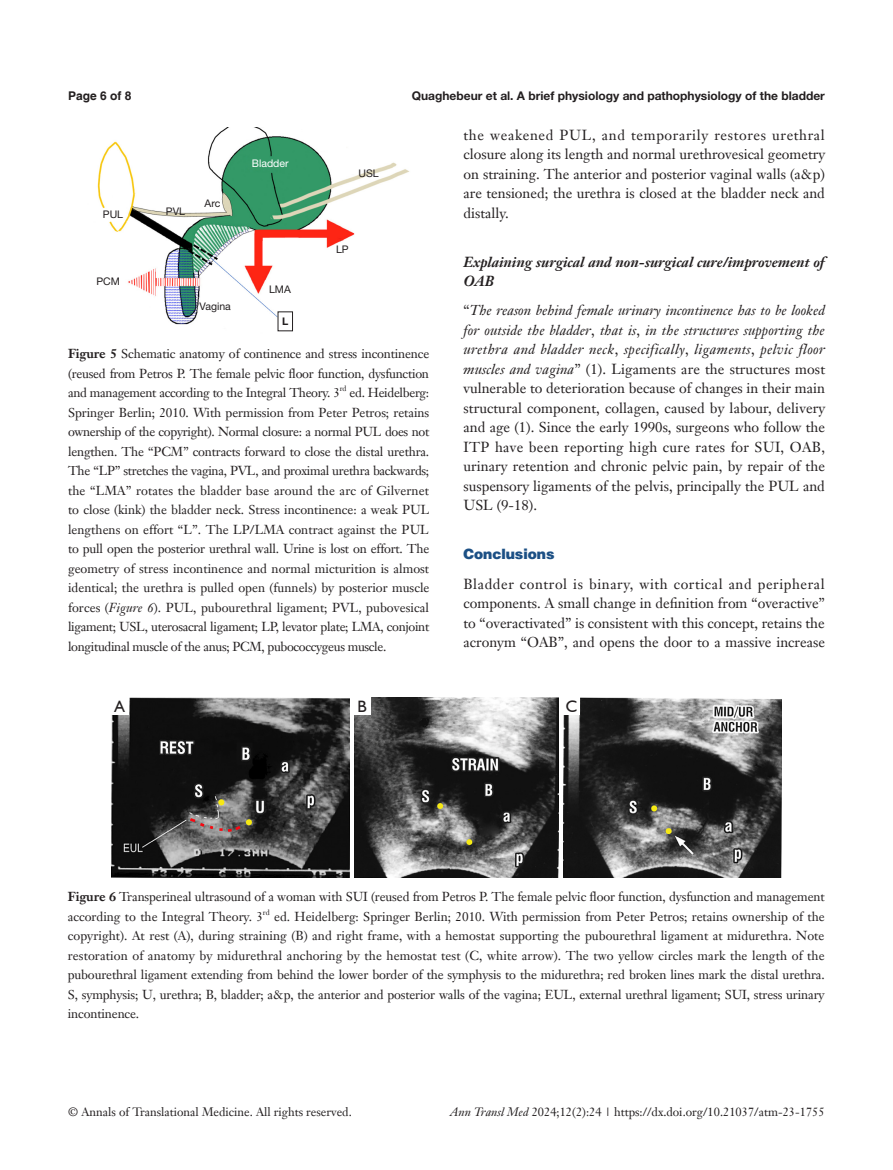
<style>
.page{position:relative;width:893px;height:1170px;background:#fff}
.page>*{position:absolute;margin:0;border:0;box-sizing:border-box;transform-origin:0 0}
.t1{font:16.5px "Humanist 521 BT";color:#231f20}
.t2{font:14.25px/19.5px "Janson Text LT";color:#231f20;text-align:justify}
.t3{font:italic 700 14.25px/19.5px "Janson Text LT";color:#231f20}
.t4{font:900 14.25px "Helvetica";color:#1c5085}
.t5{font:12.75px/19.5px "Janson Text LT";letter-spacing:-.01em;color:#231f20;text-align:justify}
.t6{font:12px "Janson Text LT";color:#231f20}
.t7{font:700 12px "Helvetica Neue LT Pro";color:#231f20}
.t8{font:700 12px "Helvetica";color:#231f20}
.t9{font:10.5px "Helvetica Neue LT Pro";color:#231f20}
.t10{font:10.5px "Helvetica Neue LT Pro";color:#fff}
.t11{font:700 10.5px "Helvetica Neue LT Pro";color:#231f20}
.t12{font:7.5px "Janson Text LT";color:#231f20}
.s1{font-weight:700}
.s2{font-style:italic}
</style>
<div class="page">
<img style="left:111px;top:697px;width:239px;height:180px">
<img style="left:563px;top:697px;width:218px;height:180px">
<img style="left:354px;top:697px;width:205px;height:180px">
<div style="left:111px;top:697px;width:17px;height:17px;background:#fff"></div>
<div style="left:354px;top:697px;width:17px;height:17px;background:#fff"></div>
<div style="left:563px;top:697px;width:17px;height:17px;background:#fff"></div>
<img style="left:97px;top:128px;width:313px;height:204px">
<div style="left:278px;top:311px;width:15px;height:20px;border:1px solid #231f20"></div>
<p class="t8" style="left:68px;top:88px;width:65px">Page 6 of 8</p>
<p class="t7" style="left:412px;top:88px;width:415px">Quaghebeur et al. A brief physiology and pathophysiology of the bladder</p>
<p class="t9" style="left:103px;top:208px;width:22px">PUL</p>
<p class="t9" style="left:96px;top:275px;width:25px">PCM</p>
<p class="t9" style="left:166px;top:205px;width:21px">PVL</p>
<p class="t9" style="left:205px;top:197px;width:17px">Arc</p>
<p class="t10" style="left:252px;top:157px;width:38px">Bladder</p>
<p class="t9" style="left:200px;top:299px;width:33px">Vagina</p>
<p class="t9" style="left:269px;top:283px;width:23px">LMA</p>
<p class="t11" style="left:282px;top:315px;width:8px">L</p>
<p class="t9" style="left:358px;top:167px;width:22px">USL</p>
<p class="t9" style="left:336px;top:243px;width:14px">LP</p>
<p class="t5" style="left:68px;top:344px;width:363px"><span class="s1">Figure 5</span> Schematic anatomy of continence and stress incontinence (reused from Petros P. The female pelvic floor function, dysfunction and management according to the Integral Theory. 3</p>
<p class="t12" style="left:340px;top:384px;width:8px">rd</p>
<p class="t5" style="left:68px;top:383px;width:363px;text-indent:282px">ed. Heidelberg:<br>Springer Berlin; 2010. With permission from Peter Petros; retains ownership of the copyright). Normal closure: a normal PUL does not lengthen. The “PCM” contracts forward to close the distal urethra.<br>The “LP” stretches the vagina, PVL, and proximal urethra backwards; the “LMA” rotates the bladder base around the arc of Gilvernet to close (kink) the bladder neck. Stress incontinence: a weak PUL lengthens on effort “L”. The LP/LMA contract against the PUL to pull open the posterior urethral wall. Urine is lost on effort. The geometry of stress incontinence and normal micturition is almost identical; the urethra is pulled open (funnels) by posterior muscle forces (<span class="s2">Figure 6</span>). PUL, pubourethral ligament; PVL, pubovesical ligament; USL, uterosacral ligament; LP, levator plate; LMA, conjoint longitudinal muscle of the anus; PCM, pubococcygeus muscle.</p>
<p class="t2" style="left:463px;top:125px;width:363px">the weakened PUL, and temporarily restores urethral closure along its length and normal urethrovesical geometry on straining. The anterior and posterior vaginal walls (a&amp;p) are tensioned; the urethra is closed at the bladder neck and distally.</p>
<p class="t3" style="left:463px;top:252px;width:363px">Explaining surgical and non-surgical cure/improvement of<br>OAB</p>
<p class="t2" style="left:463px;top:300px;width:363px">“<span class="s2">The reason behind female urinary incontinence has to be looked for outside the bladder</span>, <span class="s2">that is</span>, <span class="s2">in the structures supporting the urethra and bladder neck</span>, <span class="s2">specifically</span>, <span class="s2">ligaments</span>, <span class="s2">pelvic floor muscles and vagina</span>” (1). Ligaments are the structures most vulnerable to deterioration because of changes in their main structural component, collagen, caused by labour, delivery and age (1). Since the early 1990s, surgeons who follow the ITP have been reporting high cure rates for SUI, OAB, urinary retention and chronic pelvic pain, by repair of the suspensory ligaments of the pelvis, principally the PUL and USL (9-18).</p>
<p class="t4" style="left:463px;top:545px;width:92px">Conclusions</p>
<p class="t2" style="left:463px;top:573px;width:363px">Bladder control is binary, with cortical and peripheral components. A small change in definition from “overactive” to “overactivated” is consistent with this concept, retains the acronym “OAB”, and opens the door to a massive increase</p>
<p class="t1" style="left:115px;top:695px;width:12px">A</p>
<p class="t1" style="left:357px;top:695px;width:11px">B</p>
<p class="t1" style="left:566px;top:695px;width:13px">C</p>
<p class="t5" style="left:68px;top:886px;width:758px"><span class="s1">Figure 6</span> Transperineal ultrasound of a woman with SUI (reused from Petros P. The female pelvic floor function, dysfunction and management according to the Integral Theory. 3</p>
<p class="t12" style="left:263px;top:907px;width:8px">rd</p>
<p class="t5" style="left:68px;top:906px;width:758px;text-indent:206px">ed. Heidelberg: Springer Berlin; 2010. With permission from Peter Petros; retains ownership of the copyright). At rest (A), during straining (B) and right frame, with a hemostat supporting the pubourethral ligament at midurethra. Note restoration of anatomy by midurethral anchoring by the hemostat test (C, white arrow). The two yellow circles mark the length of the pubourethral ligament extending from behind the lower border of the symphysis to the midurethra; red broken lines mark the distal urethra.<br>S, symphysis; U, urethra; B, bladder; a&amp;p, the anterior and posterior walls of the vagina; EUL, external urethral ligament; SUI, stress urinary incontinence.</p>
<p class="t6" style="left:68px;top:1104px;width:285px">© Annals of Translational Medicine. All rights reserved.</p>
<p class="t6" style="left:450px;top:1104px;width:376px"><span class="s2">Ann Transl Med</span> 2024;12(2):24 | https://dx.doi.org/10.21037/atm-23-1755</p>
</div>
